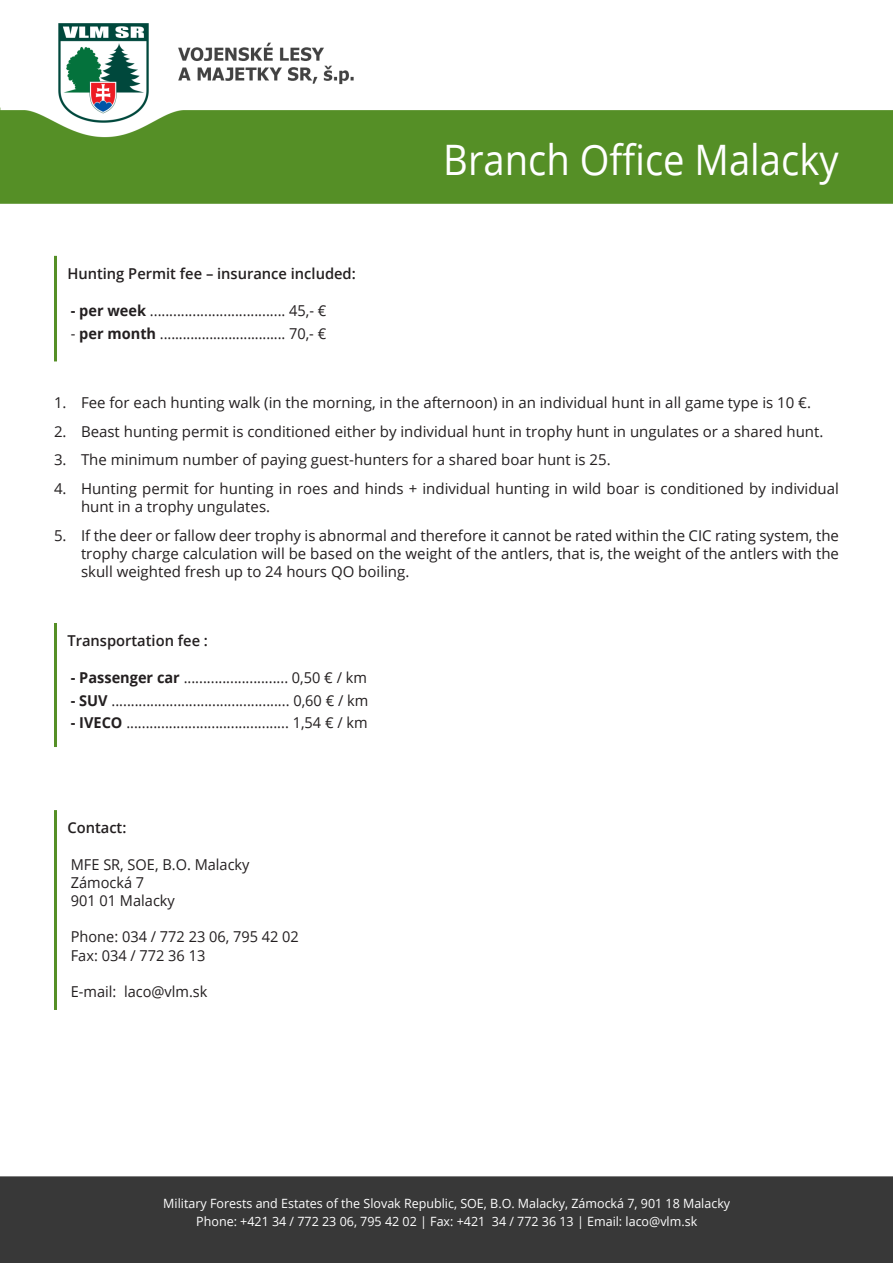
<style>
.page{position:relative;width:893px;height:1263px;background:#fff}
.page>*{position:absolute;margin:0;border:0;box-sizing:border-box;transform-origin:0 0}
.t1{font:42px "Open Sans";color:#fff;scale:.91 1}
.t2{font:15px/18px "Open Sans";color:#231f20}
.t3{font:600 15px "Open Sans";color:#231f20}
.t4{font:12.75px/18px "Open Sans";color:#fff;text-align:center}
.s1{font-weight:700}
</style>
<div class="page">
<img style="left:0;top:23px;width:893px;height:1240px">
<hr style="left:54px;top:256px;width:3px;height:105px;background:#558f26">
<hr style="left:54px;top:623px;width:3px;height:124px;background:#558f26">
<hr style="left:54px;top:810px;width:3px;height:200px;background:#558f26">
<p class="t3" style="left:67px;top:263px;width:290px">Hunting Permit fee – insurance included:</p>
<p class="t2" style="left:71px;top:301px;width:257px"><span class="s1">- per week</span> ................................... 45,- €</p>
<p class="t2" style="left:71px;top:324px;width:257px">- <span class="s1">per month</span> ................................. 70,- €</p>
<h1 class="t1" style="left:443px;top:131px;width:436px">Branch Office Malacky</h1>
<p class="t2" style="left:54px;top:393px;width:759px">1. Fee for each hunting walk (in the morning, in the afternoon) in an individual hunt in all game type is 10 €.</p>
<p class="t2" style="left:54px;top:422px;width:771px">2. Beast hunting permit is conditioned either by individual hunt in trophy hunt in ungulates or a shared hunt.</p>
<p class="t2" style="left:54px;top:450px;width:558px">3. The minimum number of paying guest-hunters for a shared boar hunt is 25.</p>
<p class="t2" style="left:81px;top:479px;width:759px;text-indent:-27px">4. Hunting permit for hunting in roes and hinds + individual hunting in wild boar is conditioned by individual hunt in a trophy ungulates.</p>
<p class="t2" style="left:81px;top:526px;width:759px;text-align:justify;text-indent:-27px">5. If the deer or fallow deer trophy is abnormal and therefore it cannot be rated within the CIC rating system, the trophy charge calculation will be based on the weight of the antlers, that is, the weight of the antlers with the skull weighted fresh up to 24 hours QO boiling.</p>
<p class="t3" style="left:67px;top:631px;width:142px">Transportation fee :</p>
<p class="t2" style="left:71px;top:668px;width:298px"><span class="s1">- Passenger car</span> ........................... 0,50 € / km</p>
<p class="t2" style="left:71px;top:691px;width:299px"><span class="s1">- SUV</span> .............................................. 0,60 € / km</p>
<p class="t2" style="left:71px;top:713px;width:298px"><span class="s1">- IVECO</span> .......................................... 1,54 € / km</p>
<p class="t3" style="left:67px;top:818px;width:61px">Contact:</p>
<p class="t2" style="left:71px;top:856px;width:180px">MFE SR, SOE, B.O. Malacky<br>Zámocká 7<br>901 01 Malacky</p>
<p class="t2" style="left:71px;top:928px;width:230px">Phone: 034 / 772 23 06, 795 42 02<br>Fax: 034 / 772 36 13</p>
<p class="t2" style="left:71px;top:982px;width:138px">E-mail: laco@vlm.sk</p>
<p class="t4" style="left:163px;top:1194px;width:568px">Military Forests and Estates of the Slovak Republic, SOE, B.O. Malacky, Zámocká 7, 901 18 Malacky<br>Phone: +421 34 / 772 23 06, 795 42 02 | Fax: +421 34 / 772 36 13 | Email: laco@vlm.sk</p>
</div>
